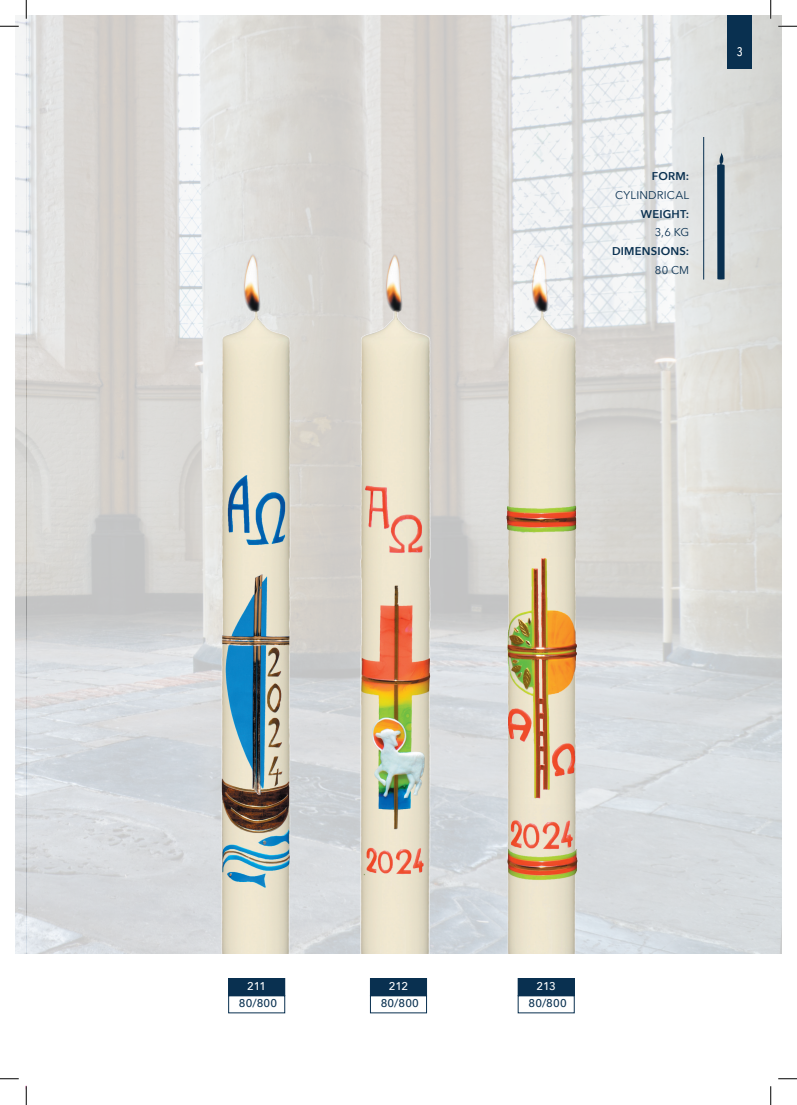
<style>
.page{position:relative;width:797px;height:1105px;background:#fff}
.page>*{position:absolute;margin:0;border:0;box-sizing:border-box;transform-origin:0 0}
.t1{font:500 12.5px "Avenir Next Condensed";color:#fff}
.t2{font:600 11.25px "Avenir Next";letter-spacing:.015em;color:#093050}
.t3{font:11.25px "Avenir Next";letter-spacing:.015em;color:#093050}
.t4{font:500 11.25px "Avenir Next";letter-spacing:.015em;color:#093050}
.t5{font:500 11.25px "Avenir Next";letter-spacing:-.04em;color:#fff}
</style>
<div class="page">
<img style="left:16px;top:16px;width:765px;height:938px">
<div style="left:727px;top:16px;width:25px;height:53px;background:#093050"></div>
<hr style="left:703px;top:137px;width:1px;height:143px;background:#093050">
<div style="left:229px;top:978px;width:56px;height:17px;background:#093050"></div>
<div style="left:228px;top:978px;width:57px;height:18px;border:1px solid #093050"></div>
<div style="left:370px;top:978px;width:56px;height:17px;background:#093050"></div>
<div style="left:370px;top:978px;width:57px;height:18px;border:1px solid #093050"></div>
<div style="left:518px;top:978px;width:56px;height:17px;background:#093050"></div>
<div style="left:518px;top:978px;width:56px;height:18px;border:1px solid #093050"></div>
<svg style="left:717px;top:153px;width:7px;height:127px"></svg>
<img style="left:220px;top:303px;width:73px;height:651px">
<img style="left:359px;top:303px;width:73px;height:651px">
<img style="left:506px;top:303px;width:73px;height:651px">
<img style="left:224px;top:244px;width:45px;height:75px">
<img style="left:366px;top:244px;width:45px;height:75px">
<img style="left:512px;top:244px;width:45px;height:75px">
<svg style="left:0;top:25px;width:19px;height:2px"></svg>
<svg style="left:778px;top:25px;width:19px;height:2px"></svg>
<svg style="left:0;top:1078px;width:19px;height:1px"></svg>
<svg style="left:778px;top:1078px;width:19px;height:1px"></svg>
<svg style="left:25px;top:0;width:2px;height:19px"></svg>
<svg style="left:25px;top:1086px;width:2px;height:19px"></svg>
<svg style="left:770px;top:0;width:1px;height:19px"></svg>
<svg style="left:770px;top:1086px;width:1px;height:19px"></svg>
<p class="t2" style="left:651px;top:167px;width:39px">FORM:</p>
<p class="t3" style="left:615px;top:185px;width:76px">CYLINDRICAL</p>
<p class="t2" style="left:641px;top:204px;width:50px">WEIGHT:</p>
<p class="t3" style="left:654px;top:223px;width:36px">3,6 KG</p>
<p class="t2" style="left:612px;top:242px;width:79px">DIMENSIONS:</p>
<p class="t3" style="left:655px;top:260px;width:36px">80 CM</p>
<p class="t1" style="left:737px;top:45px;width:8px">3</p>
<p class="t5" style="left:247px;top:976px;width:20px">211</p>
<p class="t4" style="left:239px;top:994px;width:40px">80/800</p>
<p class="t5" style="left:389px;top:976px;width:21px">212</p>
<p class="t4" style="left:381px;top:994px;width:40px">80/800</p>
<p class="t5" style="left:536px;top:976px;width:21px">213</p>
<p class="t4" style="left:528px;top:994px;width:40px">80/800</p>
</div>
